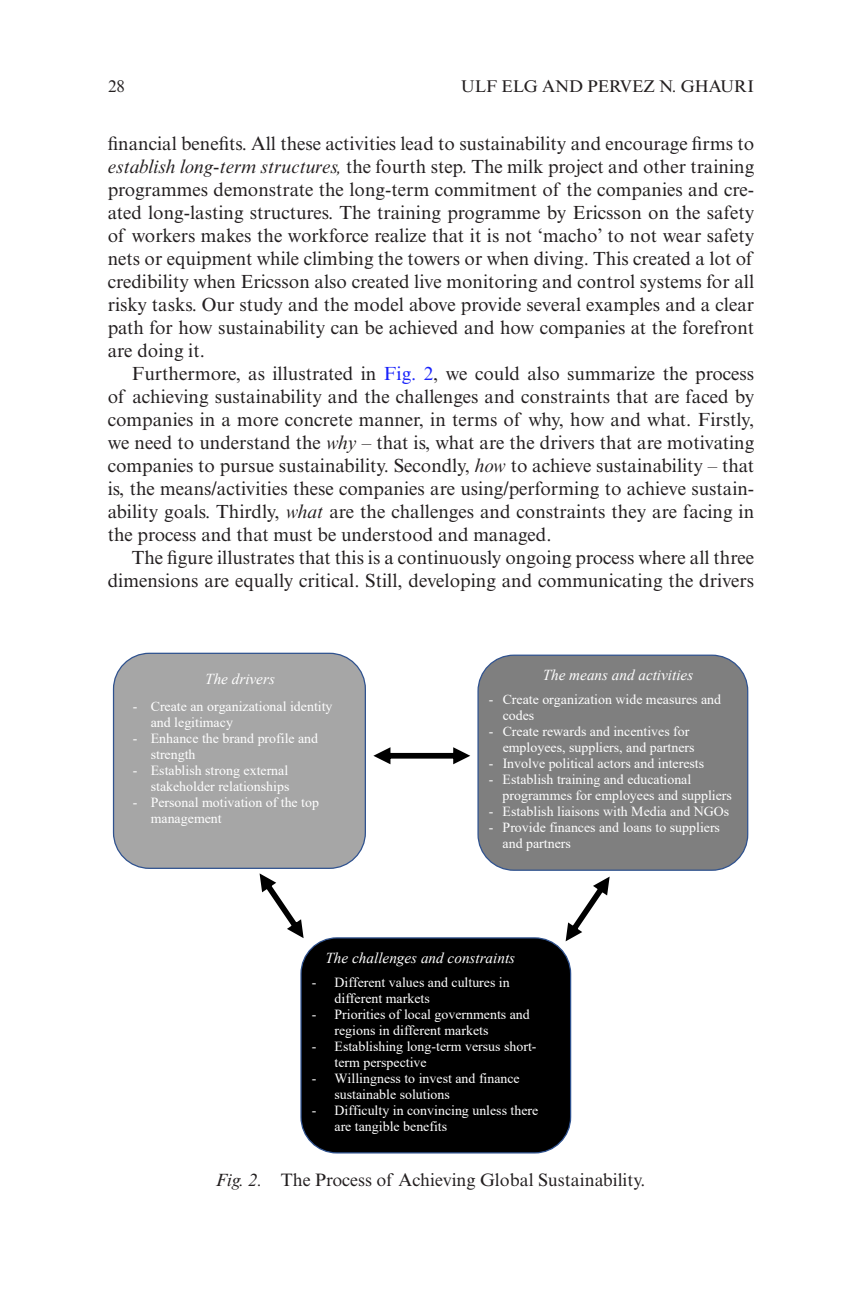
<style>
.page{position:relative;width:862px;height:1299px;background:#fff}
.page>*{position:absolute;margin:0;border:0;box-sizing:border-box;transform-origin:0 0}
.chapter_textind{font:19px/23px "Times New Roman MT Std";color:#231f20;text-align:justify}
.figure_caption{font:18px "Times New Roman MT Std";color:#231f20}
.t1{font:17px "Times New Roman MT Std";color:#231f20}
.t2{font:italic 15.2px "Times New Roman";color:#fff}
.t3{font:14px "Times New Roman";color:#fff}
.t4{font:13.8px/16px "Times New Roman";color:#fff}
.s1{font-style:italic}
.s2{color:#1922fb}
</style>
<div class="page">
<div style="left:113px;top:653px;width:252px;height:215px;background:#a6a6a6;border-radius:36px"></div>
<div style="left:113px;top:652px;width:253px;height:216px;border:1px solid #2f528f;border-radius:36px"></div>
<div style="left:478px;top:655px;width:269px;height:215px;background:#7f7f7f;border-radius:36px"></div>
<div style="left:477px;top:654px;width:271px;height:216px;border:1px solid #2f528f;border-radius:36px"></div>
<div style="left:301px;top:937px;width:269px;height:215px;background:#000;border-radius:36px"></div>
<div style="left:300px;top:937px;width:271px;height:216px;border:1px solid #2f528f;border-radius:36px"></div>
<svg style="left:260px;top:873px;width:44px;height:65px"></svg>
<svg style="left:565px;top:877px;width:44px;height:64px"></svg>
<svg style="left:373px;top:747px;width:97px;height:17px"></svg>
<p class="t1" style="left:108px;top:76px;width:18px">28</p>
<p class="t1" style="left:461px;top:76px;width:295px">ULF ELG AND PERVEZ N. GHAURI</p>
<p class="chapter_textind" style="left:108px;top:132px;width:648px">financial benefits. All these activities lead to sustainability and encourage firms to <span class="s1">establish long-term structures,</span> the fourth step. The milk project and other training programmes demonstrate the long-term commitment of the companies and cre&shy;ated long-lasting structures. The training programme by Ericsson on the safety of workers makes the workforce realize that it is not ‘macho’ to not wear safety nets or equipment while climbing the towers or when diving. This created a lot of credibility when Ericsson also created live monitoring and control systems for all risky tasks. Our study and the model above provide several examples and a clear path for how sustainability can be achieved and how companies at the forefront are doing it.</p>
<p class="chapter_textind" style="left:108px;top:362px;width:648px;text-indent:24px">Furthermore, as illustrated in <span class="s2">Fig. 2</span>, we could also summarize the process of achieving sustainability and the challenges and constraints that are faced by companies in a more concrete manner, in terms of why, how and what. Firstly, we need to understand the <span class="s1">why</span> – that is, what are the drivers that are motivating companies to pursue sustainability. Secondly, <span class="s1">how</span> to achieve sustainability <span class="s1">–</span> that is, the means/activities these companies are using/performing to achieve sustain&shy;ability goals. Thirdly, <span class="s1">what</span> are the challenges and constraints they are facing in the process and that must be understood and managed.</p>
<p class="chapter_textind" style="left:108px;top:546px;width:648px;text-align:right">The figure illustrates that this is a continuously ongoing process where all three dimensions are equally critical. Still, developing and communicating the drivers</p>
<p class="t2" style="left:205px;top:669px;width:71px">The drivers</p>
<p class="t4" style="left:151px;top:697px;width:183px;text-indent:-18px">- Create an organizational identity and legitimacy</p>
<p class="t4" style="left:151px;top:729px;width:169px;text-indent:-18px">- Enhance the brand profile and strength</p>
<p class="t4" style="left:133px;top:761px;width:158px;text-align:right">- Establish strong external stakeholder relationships</p>
<p class="t4" style="left:151px;top:793px;width:170px;text-indent:-18px">- Personal motivation of the top management</p>
<p class="t2" style="left:543px;top:664px;width:152px">The means and activities</p>
<p class="t4" style="left:503px;top:690px;width:220px;text-indent:-14px">- Create organization wide measures and codes</p>
<p class="t4" style="left:503px;top:722px;width:193px;text-indent:-14px">- Create rewards and incentives for employees, suppliers, and partners</p>
<p class="t4" style="left:489px;top:754px;width:217px">- Involve political actors and interests</p>
<p class="t4" style="left:502px;top:770px;width:231px;text-indent:-14px">- Establish training and educational programmes for employees and suppliers</p>
<p class="t4" style="left:489px;top:802px;width:242px">- Establish liaisons with Media and NGOs</p>
<p class="t4" style="left:502px;top:818px;width:219px;text-indent:-14px">- Provide finances and loans to suppliers and partners</p>
<p class="t2" style="left:325px;top:947px;width:191px">The challenges and constraints</p>
<p class="t4" style="left:312px;top:973px;width:199px">- Different values and cultures in</p>
<p class="t3" style="left:334px;top:987px;width:97px">different markets</p>
<p class="t4" style="left:334px;top:1005px;width:197px;text-indent:-23px">- Priorities of local governments and regions in different markets</p>
<p class="t4" style="left:334px;top:1037px;width:203px;text-indent:-23px">- Establishing long-term versus short&shy;term perspective</p>
<p class="t4" style="left:334px;top:1069px;width:187px;text-indent:-23px">- Willingness to invest and finance sustainable solutions</p>
<p class="t4" style="left:334px;top:1101px;width:205px;text-indent:-23px">- Difficulty in convincing unless there are tangible benefits</p>
<p class="figure_caption" style="left:216px;top:1168px;width:431px"><span class="s1">Fig. 2.</span> The Process of Achieving Global Sustainability.</p>
</div>
